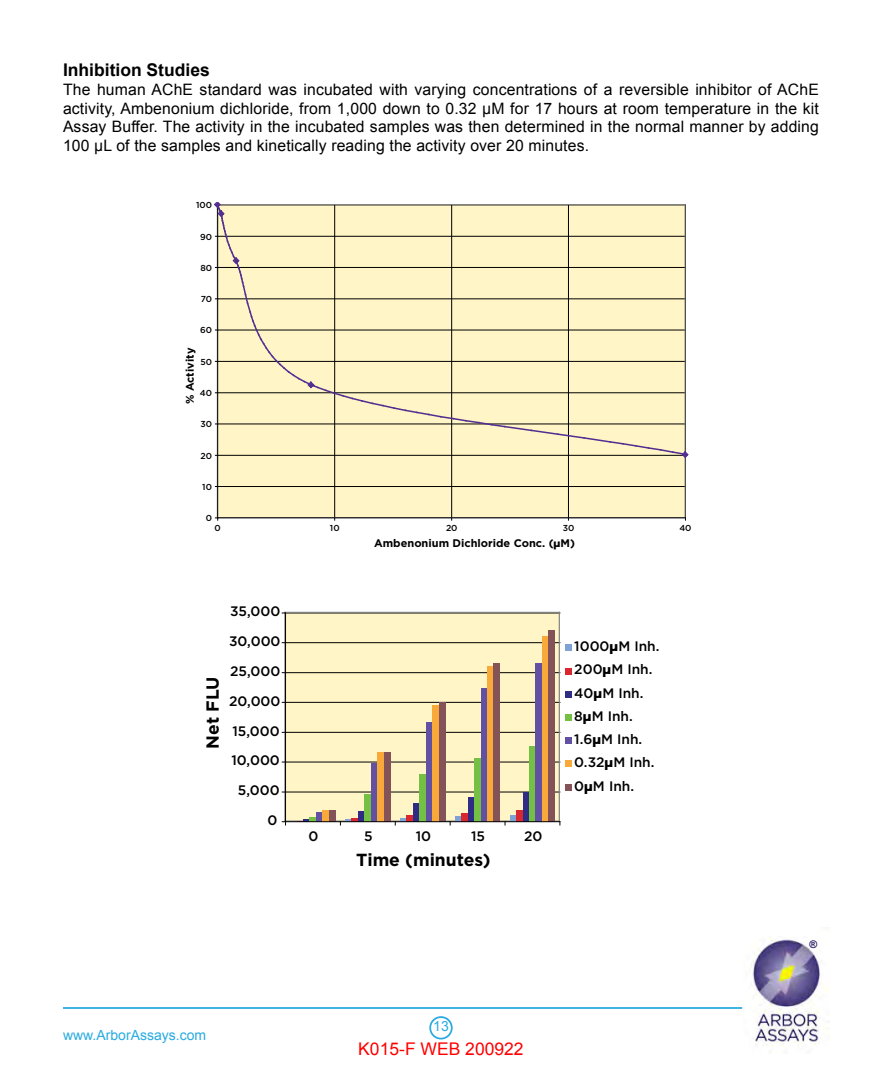
<style>
.page{position:relative;width:882px;height:1071px;background:#fff}
.page>*{position:absolute;margin:0;border:0;box-sizing:border-box;transform-origin:0 0}
.t1{font:700 17.5px "Gotham";color:#010101}
.t2{font:700 17.5px "Arial";color:#000}
.t3{font:17.5px "Arial";color:#f00}
.t4{font:15.75px/18.9px "Arial";letter-spacing:.01em;color:#000;text-align:justify}
.t5{font:14px "Arial";color:#28aae1}
.t6{font:500 13.83px/23.3px "Gotham";color:#010101}
.t7{font:700 11.03px "Gotham";color:#010101}
.t8{font:700 10.5px "Arial";color:#1d1160}
.t9{font:500 8.58px "Gotham";color:#010101}
.s1{font-family:"Gill Sans"}
.s2{font-family:"Gill Sans";font-weight:700}
</style>
<div class="page">
<div style="left:429px;top:1016px;width:24px;height:24px;border:2px solid #28aae1;border-radius:50%"></div>
<img style="left:749px;top:936px;width:81px;height:117px">
<hr style="left:63px;top:1007px;width:679px;height:2px;background:#28aae1">
<div style="left:218px;top:205px;width:467px;height:313px;background:#fff5c7"></div>
<hr style="left:218px;top:486px;width:467px;height:1px;background:#010101">
<hr style="left:334px;top:205px;width:1px;height:313px;background:#010101">
<hr style="left:451px;top:205px;width:1px;height:313px;background:#010101">
<hr style="left:568px;top:205px;width:1px;height:313px;background:#010101">
<hr style="left:685px;top:205px;width:1px;height:313px;background:#818181">
<hr style="left:217px;top:517px;width:468px;height:1px;background:#818181">
<hr style="left:217px;top:205px;width:1px;height:313px;background:#010101">
<hr style="left:218px;top:518px;width:467px;height:1px;background:#010101">
<svg style="left:215px;top:202px;width:474px;height:256px"></svg>
<div style="left:286px;top:613px;width:274px;height:209px;background:#fff5c7"></div>
<hr style="left:286px;top:792px;width:274px;height:1px;background:#010101">
<hr style="left:286px;top:762px;width:274px;height:1px;background:#010101">
<hr style="left:286px;top:732px;width:274px;height:1px;background:#010101">
<hr style="left:286px;top:702px;width:274px;height:1px;background:#010101">
<hr style="left:286px;top:672px;width:274px;height:1px;background:#010101">
<hr style="left:286px;top:642px;width:274px;height:1px;background:#010101">
<hr style="left:286px;top:613px;width:274px;height:1px;background:#010101">
<hr style="left:285px;top:612px;width:274px;height:1px;background:#818181">
<hr style="left:559px;top:612px;width:1px;height:209px;background:#818181">
<hr style="left:284px;top:612px;width:2px;height:209px;background:#818181">
<div style="left:455px;top:816px;width:7px;height:6px;background:#7ea2d5"></div>
<div style="left:510px;top:815px;width:6px;height:7px;background:#7ea2d5"></div>
<div style="left:407px;top:815px;width:6px;height:7px;background:#d8272f"></div>
<div style="left:462px;top:813px;width:6px;height:9px;background:#d8272f"></div>
<div style="left:516px;top:811px;width:7px;height:11px;background:#d8272f"></div>
<div style="left:358px;top:811px;width:7px;height:11px;background:#2e2c85"></div>
<div style="left:413px;top:803px;width:7px;height:19px;background:#2e2c85"></div>
<div style="left:468px;top:797px;width:6px;height:25px;background:#2e2c85"></div>
<div style="left:523px;top:792px;width:6px;height:30px;background:#2e2c85"></div>
<div style="left:365px;top:794px;width:6px;height:28px;background:#74c044"></div>
<div style="left:420px;top:775px;width:6px;height:47px;background:#74c044"></div>
<div style="left:474px;top:758px;width:7px;height:64px;background:#74c044"></div>
<div style="left:529px;top:746px;width:7px;height:76px;background:#74c044"></div>
<div style="left:316px;top:812px;width:7px;height:10px;background:#6251a2"></div>
<div style="left:371px;top:764px;width:7px;height:58px;background:#6251a2"></div>
<div style="left:426px;top:722px;width:6px;height:100px;background:#6251a2"></div>
<div style="left:481px;top:689px;width:6px;height:133px;background:#6251a2"></div>
<div style="left:536px;top:663px;width:6px;height:159px;background:#6251a2"></div>
<div style="left:323px;top:810px;width:6px;height:12px;background:#f9a83a"></div>
<div style="left:378px;top:752px;width:6px;height:70px;background:#f9a83a"></div>
<div style="left:432px;top:705px;width:7px;height:117px;background:#f9a83a"></div>
<div style="left:487px;top:666px;width:7px;height:156px;background:#f9a83a"></div>
<div style="left:542px;top:636px;width:7px;height:186px;background:#f9a83a"></div>
<div style="left:329px;top:810px;width:7px;height:12px;background:#845357"></div>
<div style="left:384px;top:752px;width:6px;height:70px;background:#845357"></div>
<div style="left:439px;top:702px;width:6px;height:120px;background:#845357"></div>
<div style="left:494px;top:663px;width:6px;height:159px;background:#845357"></div>
<div style="left:549px;top:631px;width:6px;height:191px;background:#845357"></div>
<hr style="left:285px;top:613px;width:1px;height:209px;background:#010101">
<hr style="left:286px;top:821px;width:274px;height:1px;background:#010101">
<svg style="left:282px;top:817px;width:34px;height:8px"></svg>
<svg style="left:340px;top:818px;width:18px;height:7px"></svg>
<svg style="left:395px;top:818px;width:12px;height:7px"></svg>
<div style="left:565px;top:644px;width:7px;height:7px;background:#7ea2d5"></div>
<div style="left:565px;top:668px;width:7px;height:6px;background:#d8272f"></div>
<div style="left:565px;top:691px;width:7px;height:7px;background:#2e2c85"></div>
<div style="left:565px;top:714px;width:7px;height:7px;background:#74c044"></div>
<div style="left:565px;top:737px;width:7px;height:7px;background:#6251a2"></div>
<div style="left:565px;top:761px;width:7px;height:6px;background:#f9a83a"></div>
<div style="left:565px;top:784px;width:7px;height:7px;background:#845357"></div>
<p class="t2" style="left:63px;top:58px;width:148px">Inhibition Studies</p>
<p class="t4" style="left:63px;top:80px;width:757px">The human AChE standard was incubated with varying concentrations of a reversible inhibitor of AChE activity, Ambenonium dichloride, from 1,000 down to 0.32 µM for 17 hours at room temperature in the kit Assay Buffer. The activity in the incubated samples was then determined in the normal manner by adding 100 µL of the samples and kinetically reading the activity over 20 minutes.</p>
<p class="t9" style="left:196px;top:200px;width:17px">100</p>
<p class="t9" style="left:200px;top:232px;width:13px">90</p>
<p class="t9" style="left:200px;top:263px;width:13px">80</p>
<p class="t9" style="left:201px;top:294px;width:13px">70</p>
<p class="t9" style="left:200px;top:325px;width:13px">60</p>
<p class="t7" style="left:183px;top:404px;width:58px;rotate:-90deg">% Activity</p>
<p class="t9" style="left:200px;top:357px;width:13px">50</p>
<p class="t9" style="left:200px;top:388px;width:14px">40</p>
<p class="t9" style="left:200px;top:419px;width:13px">30</p>
<p class="t9" style="left:200px;top:451px;width:13px">20</p>
<p class="t9" style="left:202px;top:482px;width:11px">10</p>
<p class="t9" style="left:206px;top:513px;width:8px">0</p>
<p class="t9" style="left:215px;top:523px;width:8px">0</p>
<p class="t9" style="left:330px;top:523px;width:11px">10</p>
<p class="t9" style="left:446px;top:523px;width:13px">20</p>
<p class="t9" style="left:563px;top:523px;width:13px">30</p>
<p class="t9" style="left:679px;top:523px;width:14px">40</p>
<p class="t7" style="left:374px;top:536px;width:202px">Ambenonium Dichloride Conc. (<span class="s1">µ</span>M)</p>
<p class="t1" style="left:202px;top:749px;width:74px;rotate:-90deg">Net FLU</p>
<p class="t6" style="left:230px;top:599px;width:52px">35,000</p>
<p class="t6" style="left:229px;top:629px;width:53px">30,000</p>
<p class="t6" style="left:230px;top:659px;width:52px">25,000</p>
<p class="t6" style="left:229px;top:689px;width:53px">20,000</p>
<p class="t6" style="left:232px;top:719px;width:49px">15,000</p>
<p class="t6" style="left:232px;top:748px;width:50px">10,000</p>
<p class="t6" style="left:238px;top:778px;width:43px">5,000</p>
<p class="t6" style="left:268px;top:808px;width:11px">0</p>
<p class="t6" style="left:309px;top:824px;width:11px">0</p>
<p class="t6" style="left:364px;top:824px;width:10px">5</p>
<p class="t6" style="left:416px;top:824px;width:17px">10</p>
<p class="t6" style="left:471px;top:824px;width:15px">15</p>
<p class="t6" style="left:524px;top:824px;width:20px">20</p>
<p class="t1" style="left:356px;top:850px;width:136px">Time (minutes)</p>
<p class="t6" style="left:574px;top:635px;width:87px">1000<span class="s2">µ</span>M Inh.<br>200<span class="s2">µ</span>M Inh.<br>40<span class="s2">µ</span>M Inh.<br>8<span class="s2">µ</span>M Inh.<br>1.6<span class="s2">µ</span>M Inh.<br>0.32<span class="s2">µ</span>M Inh.<br>0<span class="s2">µ</span>M Inh.</p>
<p class="t5" style="left:63px;top:1025px;width:145px">www.ArborAssays.com</p>
<p class="t5" style="left:433px;top:1017px;width:17px">13</p>
<p class="t3" style="left:358px;top:1037px;width:167px">K015-F WEB 200922</p>
<p class="t8" style="left:809px;top:937px;width:9px">®</p>
</div>
